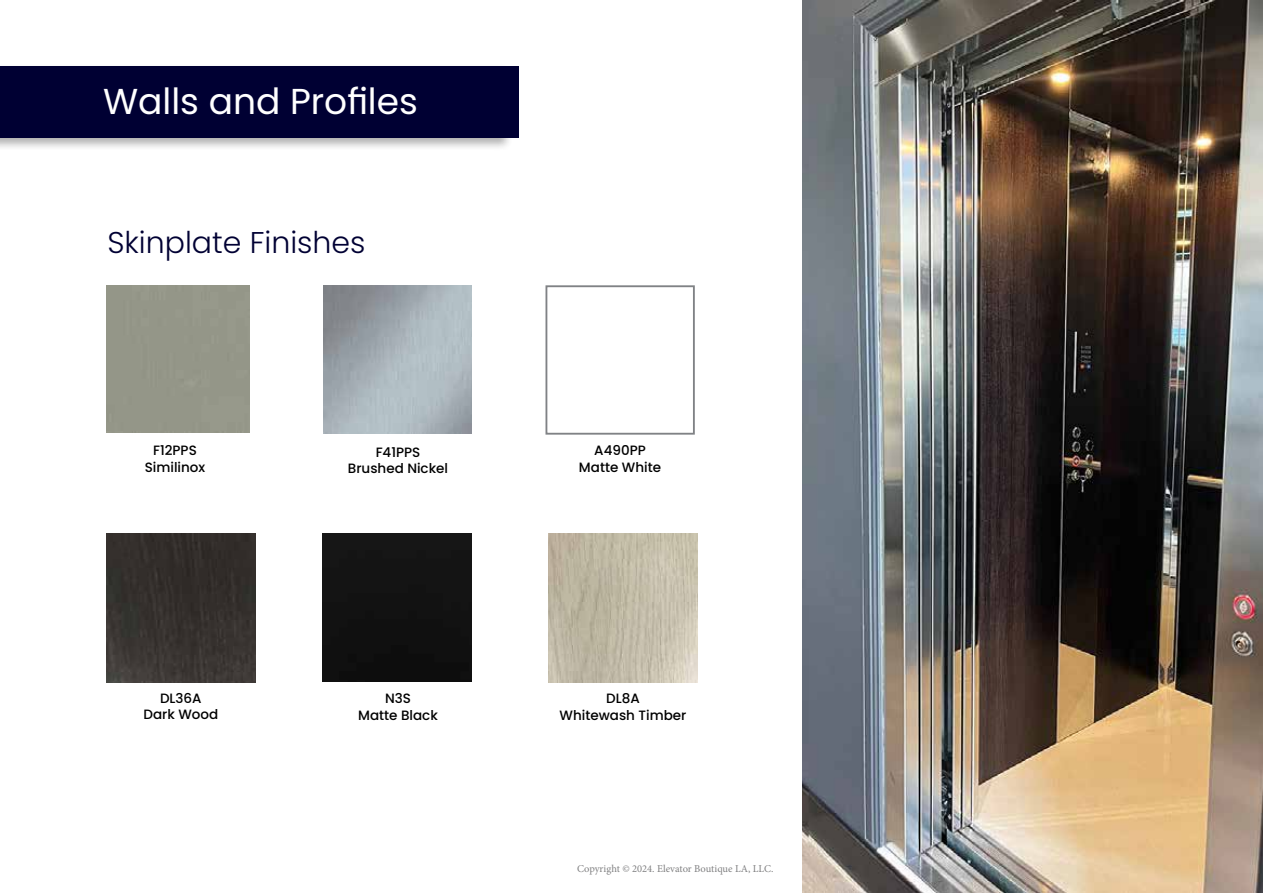
<style>
.page{position:relative;width:1263px;height:893px;background:#fff}
.page>*{position:absolute;margin:0;border:0;box-sizing:border-box;transform-origin:0 0}
.t1{font:36px "Poppins";color:#fff}
.t2{font:300 30px "Poppins";color:#003}
.t3{font:500 13.5px/16.5px "Poppins";color:#000;text-align:center}
.t4{font:10.5px "Minion Pro";color:#48484a}
</style>
<div class="page">
<div style="left:322px;top:533px;width:149px;height:149px;background:#121212"></div>
<img style="left:548px;top:533px;width:149px;height:149px">
<img style="left:107px;top:533px;width:148px;height:149px">
<div style="left:545px;top:285px;width:150px;height:150px;background:#fff;border:2px solid #808285"></div>
<div style="left:0;top:64px;width:513px;height:88px;background:#000;opacity:.32"></div>
<div style="left:0;top:66px;width:519px;height:72px;background:#003"></div>
<img style="left:0;top:0;width:1px;height:893px">
<img style="left:803px;top:0;width:460px;height:893px">
<h1 class="t1" style="left:103px;top:80px;width:316px">Walls and Profiles</h1>
<h2 class="t2" style="left:107px;top:225px;width:260px">Skinplate Finishes</h2>
<p class="t3" style="left:145px;top:442px;width:62px">F12PPS<br>Similinox</p>
<p class="t3" style="left:143px;top:690px;width:76px">DL36A<br>Dark Wood</p>
<p class="t3" style="left:348px;top:444px;width:102px">F41PPS<br>Brushed Nickel</p>
<p class="t3" style="left:579px;top:443px;width:84px">A490PP<br>Matte White</p>
<p class="t3" style="left:358px;top:690px;width:81px">N3S<br>Matte Black</p>
<p class="t3" style="left:560px;top:690px;width:128px">DL8A<br>Whitewash Timber</p>
<p class="t4" style="left:577px;top:861px;width:198px">Copyright © 2024. Elevator Boutique LA, LLC.</p>
</div>
